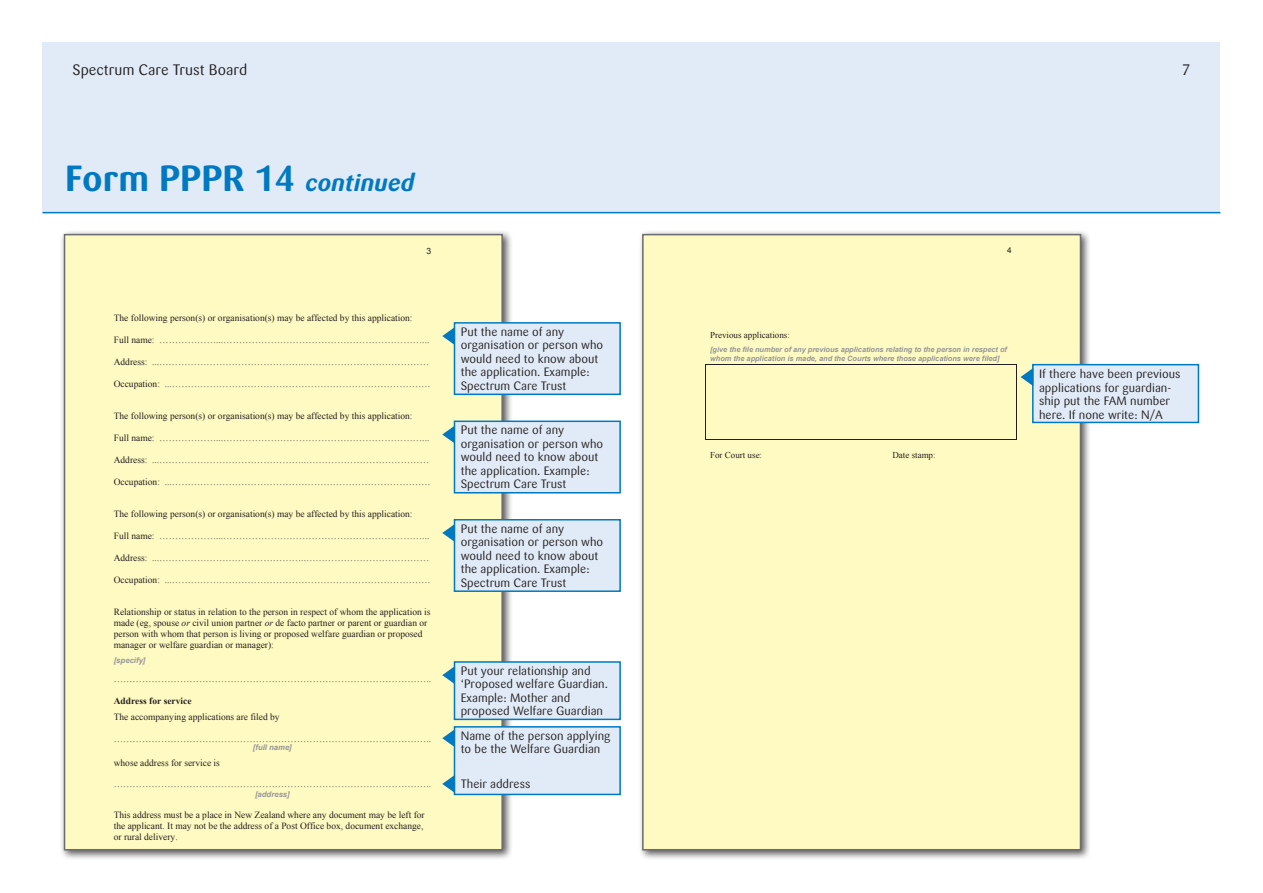
<style>
.page{position:relative;width:1263px;height:893px;background:#fff}
.page>*{position:absolute;margin:0;border:0;box-sizing:border-box;transform-origin:0 0}
.Section_head{font:italic 700 24px "Sari";color:#0079c2}
.t1{font:15px "Sari";color:#231f20}
.t2{font:15px "Sari Regular Caps";color:#231f20}
.descriptor{font:12px/13.5px "Sari";color:#231f20}
.t3{font:9.45px/10.9px "Times New Roman";color:#231f20}
.t4{font:9px "Times New Roman";color:#231f20}
.t5{font:8.7px "Arial";color:#231f20}
.t6{font:8.25px "Arial";color:#231f20}
.t7{font:italic 700 7.8px "Arial";color:#939598}
.t8{font:italic 700 7.35px/8.4px "Arial";color:#939598}
.s1{font-style:normal;font-size:36px}
.s2{font-family:"Sari Bold Caps";font-weight:400;font-style:normal;font-size:36px}
.s3{font-style:italic}
.s4{font-weight:700}
</style>
<div class="page">
<div style="left:43px;top:43px;width:1177px;height:170px;background:#e1ebf7"></div>
<hr style="left:43px;top:212px;width:1177px;height:1px;background:#0079c2">
<div style="left:60px;top:230px;width:453px;height:631px;background:#231f20;opacity:.75"></div>
<div style="left:64px;top:234px;width:439px;height:616px;background:#fffac1;border:2px solid #6c6d70"></div>
<div style="left:638px;top:230px;width:453px;height:631px;background:#231f20;opacity:.75"></div>
<div style="left:642px;top:234px;width:439px;height:616px;background:#fffac1;border:2px solid #6c6d70"></div>
<hr style="left:705px;top:364px;width:311px;height:1px;background:#231f20">
<hr style="left:705px;top:365px;width:1px;height:75px;background:#231f20">
<hr style="left:705px;top:439px;width:311px;height:1px;background:#231f20">
<hr style="left:1016px;top:365px;width:1px;height:75px;background:#231f20">
<div style="left:1032px;top:364px;width:167px;height:59px;background:#e1ebf7;border:2px solid #0079c2"></div>
<svg style="left:1016px;top:364px;width:17px;height:22px"></svg>
<div style="left:454px;top:661px;width:167px;height:59px;background:#e1ebf7;border:2px solid #0079c2"></div>
<svg style="left:442px;top:666px;width:13px;height:18px"></svg>
<div style="left:454px;top:322px;width:167px;height:73px;background:#e1ebf7;border:2px solid #0079c2"></div>
<svg style="left:442px;top:327px;width:13px;height:18px"></svg>
<div style="left:454px;top:421px;width:167px;height:72px;background:#e1ebf7;border:2px solid #0079c2"></div>
<svg style="left:442px;top:425px;width:13px;height:19px"></svg>
<div style="left:454px;top:519px;width:167px;height:73px;background:#e1ebf7;border:2px solid #0079c2"></div>
<svg style="left:442px;top:524px;width:13px;height:18px"></svg>
<div style="left:454px;top:726px;width:167px;height:69px;background:#e1ebf7;border:2px solid #0079c2"></div>
<svg style="left:442px;top:729px;width:13px;height:18px"></svg>
<svg style="left:442px;top:775px;width:13px;height:18px"></svg>
<h2 class="t1" style="left:73px;top:61px;width:176px">Spectrum Care Trust Board</h2>
<h2 class="t2" style="left:1182px;top:61px;width:10px">7</h2>
<p class="Section_head" style="left:65px;top:169px;width:351px"><span class="s1">Form PPPR</span> <span class="s2">14</span> continued</p>
<p class="t5" style="left:426px;top:245px;width:6px">3</p>
<p class="t3" style="left:114px;top:312px;width:300px">The following person(s) or organisation(s) may be affected by this application:</p>
<p class="t3" style="left:114px;top:334px;width:317px">Full name: ………………...………………………………………………………...</p>
<p class="t3" style="left:114px;top:356px;width:317px">Address: ...………………………………………..…………………………………</p>
<p class="t3" style="left:114px;top:378px;width:318px">Occupation: ...……………………………………………………………………….</p>
<p class="t3" style="left:114px;top:410px;width:300px">The following person(s) or organisation(s) may be affected by this application:</p>
<p class="t3" style="left:114px;top:432px;width:317px">Full name: ………………...………………………………………………………...</p>
<p class="t3" style="left:114px;top:454px;width:317px">Address: ...………………………………………..…………………………………</p>
<p class="t3" style="left:114px;top:476px;width:318px">Occupation: ...……………………………………………………………………….</p>
<p class="t3" style="left:114px;top:508px;width:300px">The following person(s) or organisation(s) may be affected by this application:</p>
<p class="t3" style="left:114px;top:530px;width:317px">Full name: ………………...………………………………………………………...</p>
<p class="t3" style="left:114px;top:552px;width:317px">Address: ...………………………………………..…………………………………</p>
<p class="t3" style="left:114px;top:574px;width:318px">Occupation: ...……………………………………………………………………….</p>
<p class="t3" style="left:114px;top:606px;width:318px">Relationship or status in relation to the person in respect of whom the application is made (eg, spouse <span class="s3">or</span> civil union partner <span class="s3">or</span> de facto partner or parent or guardian or person with whom that person is living or proposed welfare guardian or proposed manager or welfare guardian or manager):</p>
<p class="t7" style="left:114px;top:655px;width:33px">[specify]</p>
<p class="t3" style="left:114px;top:673px;width:319px">………………………………………………………………………………………..</p>
<p class="t3" style="left:114px;top:693px;width:167px;line-height:16.2px"><span class="s4">Address for service<br></span>The accompanying applications are filed by</p>
<p class="t3" style="left:114px;top:733px;width:319px">………………………………………………………………………………………..</p>
<p class="t7" style="left:253px;top:742px;width:41px">[full name]</p>
<p class="t3" style="left:114px;top:757px;width:108px">whose address for service is</p>
<p class="t3" style="left:114px;top:779px;width:319px">………………………………………………………………………………………..</p>
<p class="t7" style="left:255px;top:789px;width:36px">[address]</p>
<p class="t3" style="left:114px;top:809px;width:312px">This address must be a place in New Zealand where any document may be left for the applicant. It may not be the address of a Post Office box, document exchange, or rural delivery.</p>
<p class="descriptor" style="left:461px;top:325px;width:144px">Put the name of any organisation or person who would need to know about the application. Example:<br>Spectrum Care Trust</p>
<p class="descriptor" style="left:461px;top:423px;width:144px">Put the name of any organisation or person who would need to know about the application. Example:<br>Spectrum Care Trust</p>
<p class="descriptor" style="left:461px;top:522px;width:144px">Put the name of any organisation or person who would need to know about the application. Example:<br>Spectrum Care Trust</p>
<p class="descriptor" style="left:461px;top:664px;width:149px">Put your relationship and ‘Proposed welfare Guardian.<br>Example: Mother and proposed Welfare Guardian</p>
<p class="descriptor" style="left:461px;top:729px;width:151px">Name of the person applying to be the Welfare Guardian</p>
<p class="descriptor" style="left:461px;top:778px;width:71px">Their address</p>
<p class="t6" style="left:1007px;top:245px;width:6px">4</p>
<p class="t4" style="left:710px;top:329px;width:81px">Previous applications:</p>
<p class="t8" style="left:710px;top:346px;width:298px">[give the file number of any previous applications relating to the person in respect of whom the application is made, and the Courts where those applications were filed]</p>
<p class="t4" style="left:710px;top:449px;width:53px">For Court use:</p>
<p class="t4" style="left:892px;top:449px;width:45px">Date stamp:</p>
<p class="descriptor" style="left:1039px;top:367px;width:143px">If there have been previous applications for guardian&shy;ship put the FAM number here. If none write: N/A</p>
</div>
